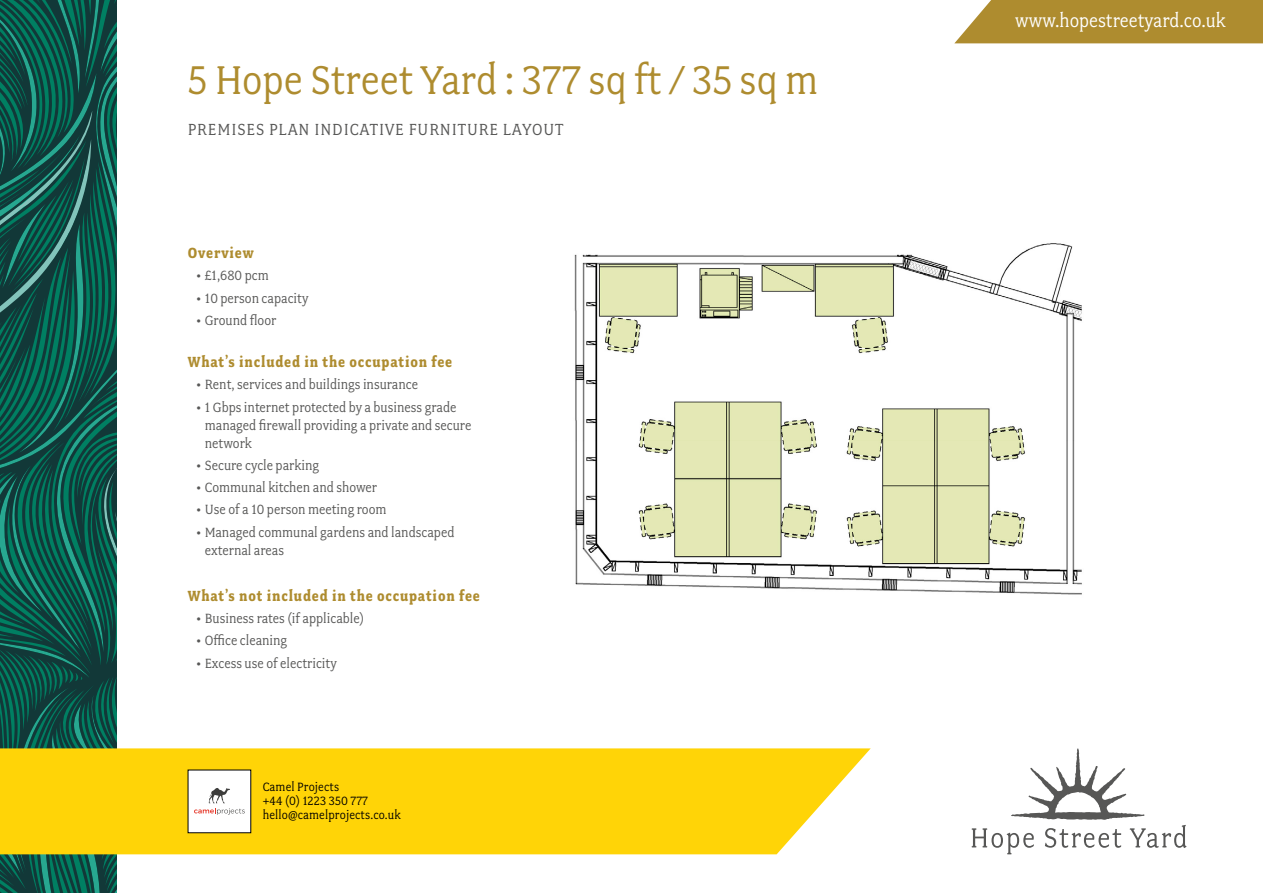
<style>
.page{position:relative;width:1263px;height:893px;background:#fff}
.page>*{position:absolute;margin:0;border:0;box-sizing:border-box;transform-origin:0 0}
.t1{font:45px "Fairplex Narrow OT";color:#ae8c2f}
.t2{font:21px "Fairplex Narrow OT";color:#fff}
.t3{font:18px "Fairplex Narrow OT";letter-spacing:.05em;color:#575756}
.t4{font:700 16.5px "Fairplex Narrow OT";letter-spacing:.05em;color:#ae8c2f}
.t5{font:15px/18px "Fairplex Narrow OT";color:#575756}
.t6{font:13.5px/14px "Fairplex Narrow OT";letter-spacing:.01em;color:#000}
</style>
<div class="page">
<svg style="left:0;top:0;width:117px;height:893px;background:#0f584d"></svg>
<div style="left:0;top:748px;width:871px;height:106px;background:#ffd407"></div>
<svg style="left:971px;top:748px;width:215px;height:106px"></svg>
<div style="left:188px;top:770px;width:63px;height:63px;background:#fff"></div>
<svg style="left:194px;top:788px;width:51px;height:27px"></svg>
<div style="left:954px;top:0;width:309px;height:43px;background:#ae8c2f"></div>
<img style="left:574px;top:243px;width:508px;height:352px">
<h1 class="t1" style="left:188px;top:55px;width:632px">5 Hope Street Yard : 377 sq ft / 35 sq m</h1>
<p class="t3" style="left:188px;top:119px;width:377px">PREMISES PLAN INDICATIVE FURNITURE LAYOUT</p>
<p class="t4" style="left:188px;top:244px;width:67px">Overview</p>
<p class="t5" style="left:196px;top:267px;width:74px">• £1,680 pcm</p>
<p class="t5" style="left:196px;top:289px;width:114px">• 10 person capacity</p>
<p class="t5" style="left:196px;top:311px;width:82px">• Ground floor</p>
<p class="t4" style="left:188px;top:352px;width:266px">What’s included in the occupation fee</p>
<p class="t5" style="left:196px;top:375px;width:223px">• Rent, services and buildings insurance</p>
<p class="t5" style="left:205px;top:398px;width:268px;text-indent:-9px">• 1 Gbps internet protected by a business grade managed firewall providing a private and secure network</p>
<p class="t5" style="left:196px;top:456px;width:124px">• Secure cycle parking</p>
<p class="t5" style="left:196px;top:478px;width:182px">• Communal kitchen and shower</p>
<p class="t5" style="left:196px;top:500px;width:192px">• Use of a 10 person meeting room</p>
<p class="t5" style="left:205px;top:523px;width:251px;text-indent:-9px">• Managed communal gardens and landscaped external areas</p>
<p class="t4" style="left:188px;top:586px;width:294px">What’s not included in the occupation fee</p>
<p class="t5" style="left:196px;top:609px;width:169px">• Business rates (if applicable)</p>
<p class="t5" style="left:196px;top:632px;width:92px">• Office cleaning</p>
<p class="t5" style="left:196px;top:654px;width:142px">• Excess use of electricity</p>
<p class="t6" style="left:263px;top:780px;width:140px">Camel Projects<br>+44 (0) 1223 350 777 hello@camelprojects.co.uk</p>
<h2 class="t2" style="left:1015px;top:9px;width:212px">www.hopestreetyard.co.uk</h2>
</div>
